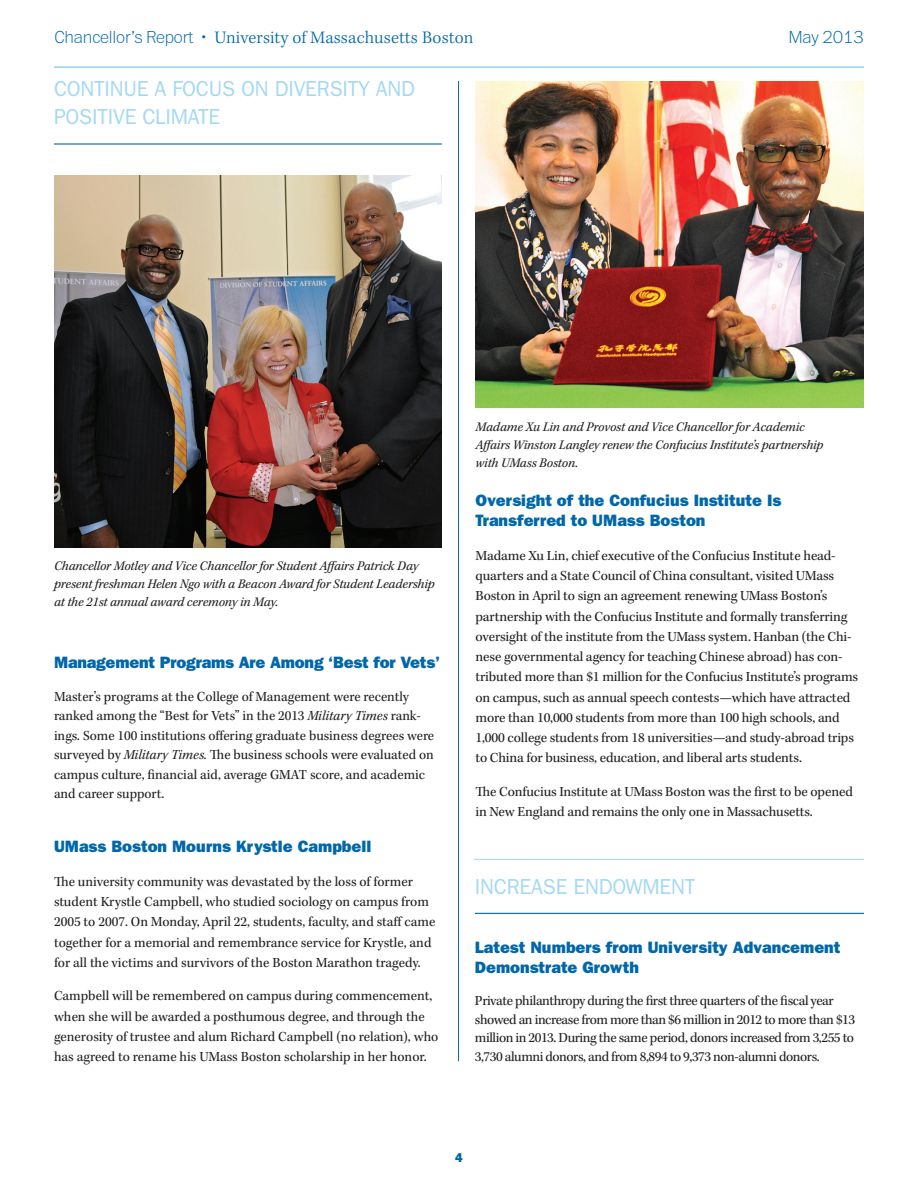
<style>
.page{position:relative;width:918px;height:1188px;background:#fff}
.page>*{position:absolute;margin:0;border:0;box-sizing:border-box;transform-origin:0 0}
.t1{font:21.75px/28.5px "ITC Franklin Gothic Std";letter-spacing:-.01em;color:#a3d8f4}
.t2{font:300 18px "Kepler Std";letter-spacing:.005em;color:#0067aa}
.t3{font:100 18px "Franklin ITC Std";letter-spacing:-.01em;color:#0067aa}
.t4{font:16.5px/19.8px "ITC Franklin Gothic Std Hvy";color:#0067aa}
.t5{font:14.25px/20.2px "Kepler Std";letter-spacing:-.005em;color:#231f20}
.t6{font:14.25px/18.8px "Kepler Std";letter-spacing:-.03em;color:#231f20}
.t7{font:italic 13.5px/18px "Kepler Std";letter-spacing:-.01em;color:#231f20}
.t8{font:12.75px "ITC Franklin Gothic Std Hvy";color:#0067aa}
.s1{font-family:"Franklin ITC Std";font-weight:100}
.s2{font-family:"ITC Franklin Gothic Std";font-weight:400}
.s3{font-style:italic}
</style>
<div class="page">
<hr style="left:54px;top:67px;width:810px;height:1px;background:#a3d8f4">
<img style="left:54px;top:176px;width:388px;height:371px">
<hr style="left:475px;top:913px;width:389px;height:1px;background:#0067aa">
<img style="left:475px;top:81px;width:389px;height:327px">
<hr style="left:54px;top:143px;width:388px;height:2px;background:#0067aa">
<hr style="left:458px;top:81px;width:1px;height:980px;background:#0067aa">
<hr style="left:474px;top:859px;width:390px;height:1px;background:#a3d8f4">
<p class="t2" style="left:55px;top:28px;width:421px"><span class="s1">Chancellor’s Report</span> <span class="s2">•</span> University of Massachusetts Boston</p>
<p class="t3" style="left:788px;top:29px;width:77px">May 2013</p>
<h1 class="t1" style="left:54px;top:74px;width:363px">CONTINU E A FOCUS ON DIVERSITY AND<br>POSITIVE CLIMATE</h1>
<p class="t7" style="left:54px;top:557px;width:382px">Chancellor Motley and Vice Chancellor for Student Affairs Patrick Day present freshman Helen Ngo with a Beacon Award for Student Leadership at the 21st annual award ceremony in May.</p>
<p class="t4" style="left:54px;top:652px;width:388px">Management Programs Are Among ‘Best for Vets’</p>
<p class="t5" style="left:54px;top:687px;width:382px;line-height:19.5px">Master’s programs at the College of Management were recently ranked among the “Best for Vets” in the 2013 <span class="s3">Military Times</span> rank&shy;ings<span class="s3">.</span> Some 100 institutions offering graduate business degrees were surveyed by <span class="s3">Military Times.</span> The business schools were evaluated on campus culture, financial aid, average GMAT score, and academic and career support.</p>
<p class="t4" style="left:54px;top:836px;width:319px">UMass Boston Mourns Krystle Campbell</p>
<p class="t5" style="left:54px;top:872px;width:383px">The university community was devastated by the loss of former student Krystle Campbell, who studied sociology on campus from 2005 to 2007. On Monday, April 22, students, faculty, and staff came together for a memorial and remembrance service for Krystle, and for all the victims and survivors of the Boston Marathon tragedy.</p>
<p class="t5" style="left:54px;top:986px;width:386px">Campbell will be remembered on campus during commencement, when she will be awarded a posthumous degree, and through the generosity of trustee and alum Richard Campbell (no relation), who has agreed to rename his UMass Boston scholarship in her honor.</p>
<p class="t7" style="left:475px;top:418px;width:350px">Madame Xu Lin and Provost and Vice Chancellor for Academic<br>Affairs Winston Langley renew the Confucius Institute’s partnership with UMass Boston.</p>
<p class="t4" style="left:475px;top:491px;width:307px">Oversight of the Confucius Institute Is<br>Transferred to UMass Boston</p>
<p class="t5" style="left:475px;top:546px;width:384px">Madame Xu Lin, chief executive of the Confucius Institute head&shy;quarters and a State Council of China consultant, visited UMass Boston in April to sign an agreement renewing UMass Boston’s partnership with the Confucius Institute and formally transferring oversight of the institute from the UMass system. Hanban (the Chi&shy;nese governmental agency for teaching Chinese abroad) has con&shy;tributed more than $1 million for the Confucius Institute’s programs on campus, such as annual speech contests—which have attracted more than 10,000 students from more than 100 high schools, and 1,000 college students from 18 universities—and study-abroad trips to China for business, education, and liberal arts students.</p>
<p class="t5" style="left:475px;top:782px;width:379px">The Confucius Institute at UMass Boston was the first to be opened in New England and remains the only one in Massachusetts.</p>
<h1 class="t1" style="left:475px;top:872px;width:218px">I NCREASE ENDOWM ENT</h1>
<p class="t4" style="left:475px;top:937px;width:367px">Latest Numbers from University Advancement<br>Demonstrate Growth</p>
<p class="t6" style="left:475px;top:992px;width:382px">Private philanthropy during the first three quarters of the fiscal year showed an increase from more than $6 million in 2012 to more than $13 million in 2013. During the same period, donors increased from 3,255 to 3,730 alumni donors, and from 8,894 to 9,373 non-alumni donors.</p>
<p class="t8" style="left:455px;top:1150px;width:9px">4</p>
</div>
